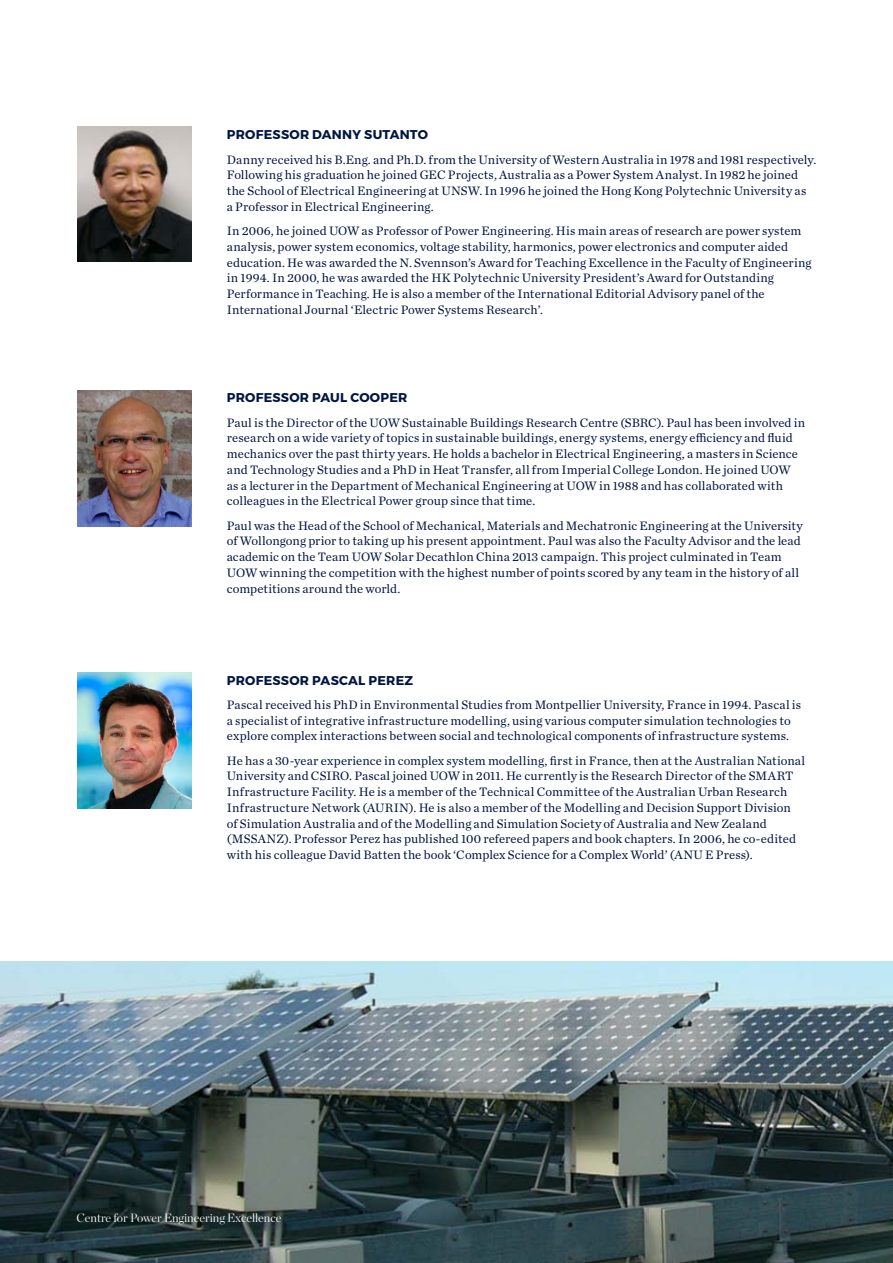
<style>
.page{position:relative;width:893px;height:1263px;background:#fff}
.page>*{position:absolute;margin:0;border:0;box-sizing:border-box;transform-origin:0 0}
.t1{font:12.75px/15.8px "Chronicle Text G1";letter-spacing:.01em;color:#001641}
.t2{font:700 12.75px "Montserrat";letter-spacing:.015em;color:#001641}
.t3{font:300 12px "Chronicle Display";color:#fff}
</style>
<div class="page">
<img style="left:0;top:961px;width:893px;height:302px">
<img style="left:77px;top:127px;width:115px;height:134px">
<img style="left:77px;top:390px;width:115px;height:136px">
<img style="left:77px;top:673px;width:115px;height:135px">
<p class="t2" style="left:227px;top:127px;width:202px">PROFESSOR DANNY SUTANTO</p>
<p class="t1" style="left:227px;top:151px;width:591px">Danny received his B.Eng. and Ph.D. from the University of Western Australia in 1978 and 1981 respectively.<br>Following his graduation he joined GEC Projects, Australia as a Power System Analyst. In 1982 he joined the School of Electrical Engineering at UNSW. In 1996 he joined the Hong Kong Polytechnic University as<br>a Professor in Electrical Engineering.</p>
<p class="t1" style="left:227px;top:222px;width:586px">In 2006, he joined UOW as Professor of Power Engineering. His main areas of research are power system analysis, power system economics, voltage stability, harmonics, power electronics and computer aided education. He was awarded the N. Svennson’s Award for Teaching Excellence in the Faculty of Engineering in 1994. In 2000, he was awarded the HK Polytechnic University President’s Award for Outstanding Performance in Teaching. He is also a member of the International Editorial Advisory panel of the International Journal ‘Electric Power Systems Research’.</p>
<p class="t2" style="left:227px;top:390px;width:182px">PROFESSOR PAUL COOPER</p>
<p class="t1" style="left:227px;top:414px;width:580px">Paul is the Director of the UOW Sustainable Buildings Research Centre (SBRC). Paul has been involved in research on a wide variety of topics in sustainable buildings, energy systems, energy efficiency and fluid mechanics over the past thirty years. He holds a bachelor in Electrical Engineering, a masters in Science and Technology Studies and a PhD in Heat Transfer, all from Imperial College London. He joined UOW as a lecturer in the Department of Mechanical Engineering at UOW in 1988 and has collaborated with colleagues in the Electrical Power group since that time.</p>
<p class="t1" style="left:227px;top:517px;width:577px">Paul was the Head of the School of Mechanical, Materials and Mechatronic Engineering at the University of Wollongong prior to taking up his present appointment. Paul was also the Faculty Advisor and the lead academic on the Team UOW Solar Decathlon China 2013 campaign. This project culminated in Team UOW winning the competition with the highest number of points scored by any team in the history of all competitions around the world.</p>
<p class="t2" style="left:227px;top:672px;width:188px">PROFESSOR PASCAL PEREZ</p>
<p class="t1" style="left:227px;top:696px;width:576px">Pascal received his PhD in Environmental Studies from Montpellier University, France in 1994. Pascal is a specialist of integrative infrastructure modelling, using various computer simulation technologies to explore complex interactions between social and technological components of infrastructure systems.</p>
<p class="t1" style="left:227px;top:752px;width:580px">He has a 30-year experience in complex system modelling, first in France, then at the Australian National University and CSIRO. Pascal joined UOW in 2011. He currently is the Research Director of the SMART Infrastructure Facility. He is a member of the Technical Committee of the Australian Urban Research Infrastructure Network (AURIN). He is also a member of the Modelling and Decision Support Division<br>of Simulation Australia and of the Modelling and Simulation Society of Australia and New Zealand (MSSANZ). Professor Perez has published 100 refereed papers and book chapters. In 2006, he co-edited with his colleague David Batten the book ‘Complex Science for a Complex World’ (ANU E Press).</p>
<p class="t3" style="left:77px;top:1208px;width:206px">Centre for Power Engineering Excellence</p>
</div>
